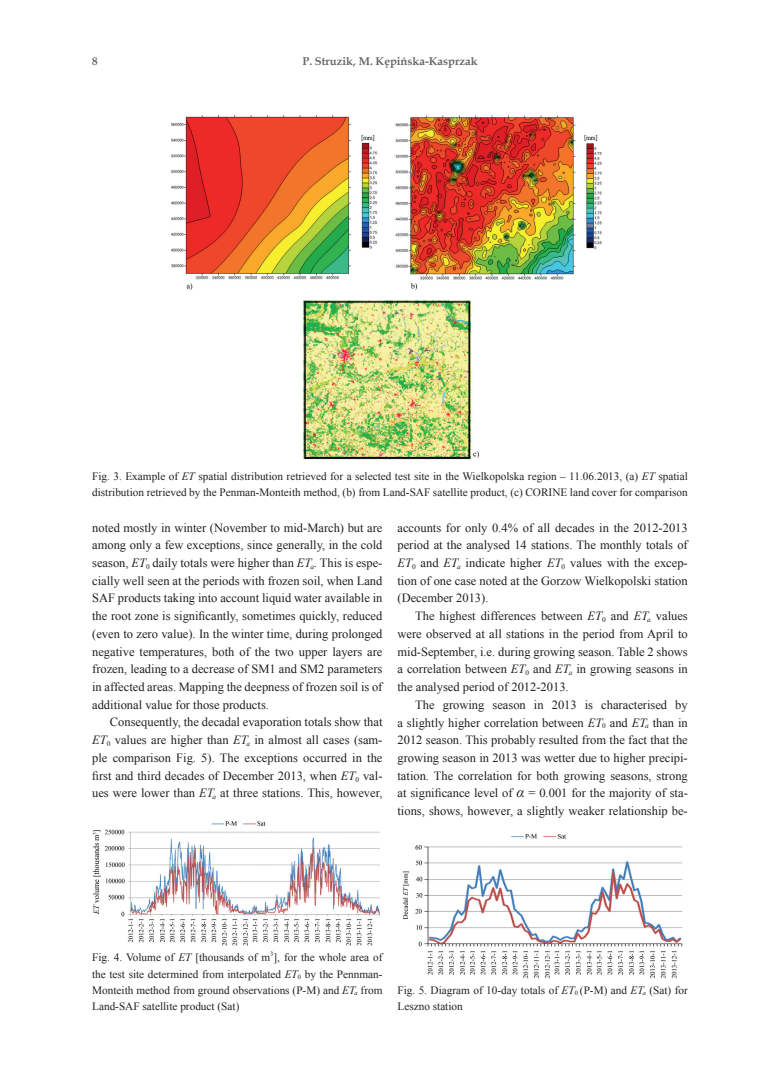
<style>
.page{position:relative;width:780px;height:1088px;background:#fff}
.page>*{position:absolute;margin:0;border:0;box-sizing:border-box;transform-origin:0 0}
.t1{font:12.5px/17.8px "Times New Roman";color:#231f20;text-align:justify}
.t2{font:11.25px/16.2px "Times New Roman";color:#231f20}
.t3{font:700 11.25px "Book Antiqua";color:#67676a}
.t4{font:6.5px "Times New Roman";color:#231f20}
.s1{font-style:italic}
.s2{font-style:italic;font-size:15px}
</style>
<div class="page">
<img style="left:171px;top:115px;width:431px;height:345px">
<img style="left:93px;top:821px;width:287px;height:125px">
<img style="left:402px;top:833px;width:281px;height:146px">
<p class="t3" style="left:92px;top:54px;width:7px">8</p>
<p class="t3" style="left:302px;top:54px;width:176px">P. Struzik, M. Kępińska-Kasprzak</p>
<p class="t2" style="left:92px;top:468px;width:597px">Fig. 3. Example of <span class="s1">ET</span> spatial distribution retrieved for a selected test site in the Wielkopolska region – 11.06.2013, (a) <span class="s1">ET</span> spatial distribution retrieved by the Penman-Monteith method, (b) from Land-SAF satellite product, (c) CORINE</p>
<p class="t2" style="left:570px;top:484px;width:119px">land cover for comparison</p>
<p class="t1" style="left:92px;top:518px;width:292px">noted mostly in winter (November to mid-March) but are among only a few exceptions, since generally, in the cold season, <span class="s1">ET</span><sub>0</sub> daily totals were higher than <span class="s1">ET</span><sub>a</sub>. This is espe&shy;cially well seen at the periods with frozen soil, when Land SAF products taking into account liquid water available in the root zone is significantly, sometimes quickly, reduced (even to zero value). In the winter time, during prolonged negative temperatures, both of the two upper layers are frozen, leading to a decrease of SM1 and SM2 parameters in affected areas. Mapping the deepness of frozen soil is of additional value for those products.</p>
<p class="t1" style="left:92px;top:713px;width:292px;text-indent:18px">Consequently, the decadal evaporation totals show that <span class="s1">ET</span><sub>0</sub> values are higher than <span class="s1">ET</span><sub>a</sub> in almost all cases (sam&shy;ple comparison Fig. 5). The exceptions occurred in the first and third decades of December 2013, when <span class="s1">ET</span><sub>0</sub> val&shy;ues were lower than <span class="s1">ET</span><sub>a</sub> at three stations. This, however,</p>
<p class="t1" style="left:397px;top:518px;width:292px">accounts for only 0.4% of all decades in the 2012-2013 period at the analysed 14 stations. The monthly totals of <span class="s1">ET</span><sub>0</sub> and <span class="s1">ET</span><sub>a</sub> indicate higher <span class="s1">ET</span><sub>0</sub> values with the excep&shy;tion of one case noted at the Gorzow Wielkopolski station (December 2013).</p>
<p class="t1" style="left:397px;top:607px;width:292px;text-indent:18px">The highest differences between <span class="s1">ET</span><sub>0</sub> and <span class="s1">ET</span><sub>a</sub> values were observed at all stations in the period from April to mid-September, i.e. during growing season. Table 2 shows a correlation between <span class="s1">ET</span><sub>0</sub> and <span class="s1">ET</span><sub>a</sub> in growing seasons in the analysed period of 2012-2013.</p>
<p class="t1" style="left:397px;top:695px;width:292px;text-indent:18px">The growing season in 2013 is characterised by a slightly higher correlation between <span class="s1">ET</span><sub>0</sub> and <span class="s1">ET</span><sub>a</sub> than in 2012 season. This probably resulted from the fact that the growing season in 2013 was wetter due to higher precipi&shy;tation. The correlation for both growing seasons, strong at significance level of <span class="s2">α</span> = 0.001 for the majority of sta&shy;tions, shows, however, a slightly weaker relationship be-</p>
<p class="t4" style="left:270px;top:949px;width:5px">3</p>
<p class="t2" style="left:92px;top:965px;width:292px;text-align:justify">the test site determined from interpolated <span class="s1">ET</span><sub>0</sub> by the Pennman-Monteith method from ground observations (P-M) and <span class="s1">ET</span><sub>a</sub> from Land-SAF satellite product (Sat)</p>
<p class="t2" style="left:92px;top:949px;width:292px">Fig. 4. Volume of <span class="s1">ET</span> [thousands of m ], for the whole area of</p>
<p class="t2" style="left:397px;top:982px;width:292px">Fig. 5. Diagram of 10-day totals of <span class="s1">ET</span><sub>0</sub> (P-M) and <span class="s1">ET</span><sub>a</sub> (Sat) for<br>Leszno station</p>
</div>
